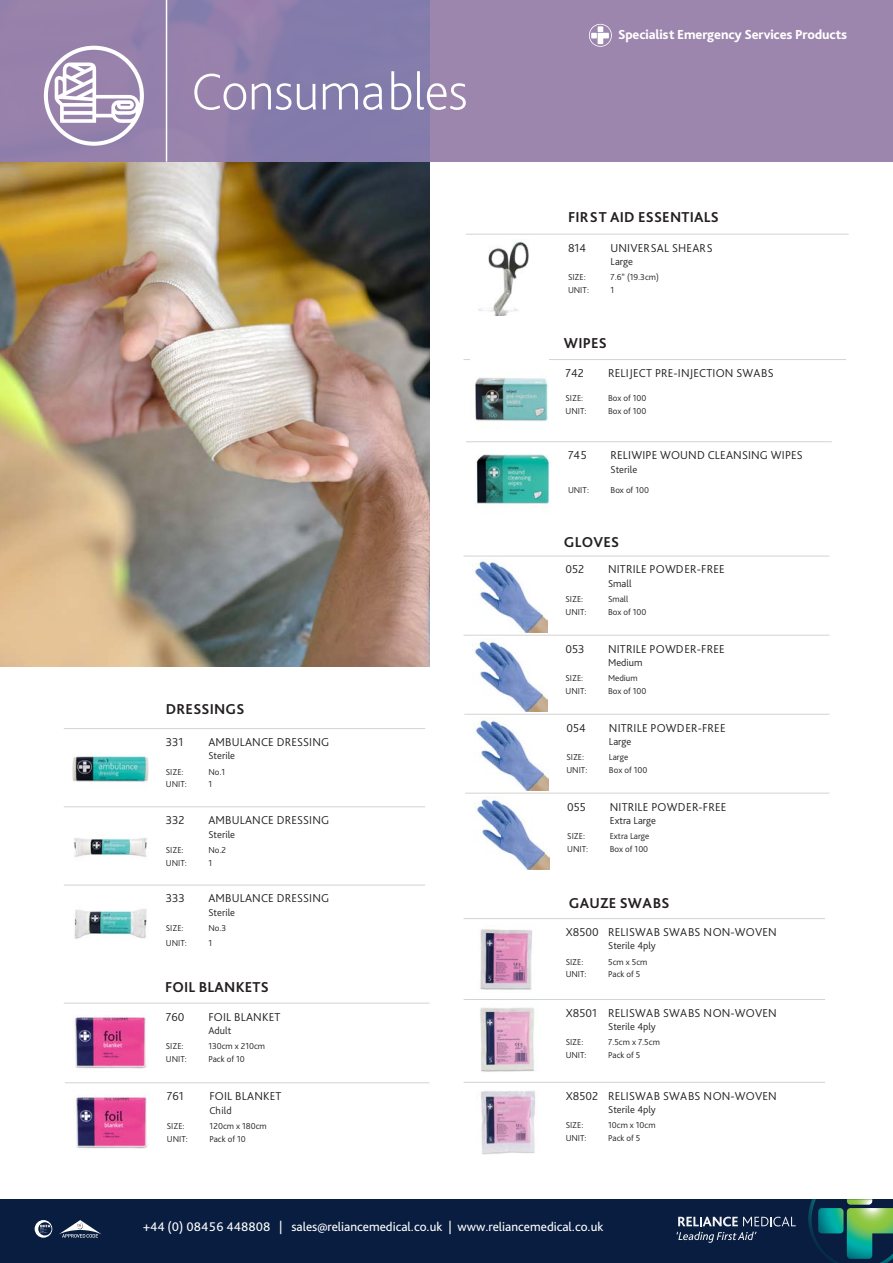
<style>
.page{position:relative;width:893px;height:1263px;background:#fff}
.page>*{position:absolute;margin:0;border:0;box-sizing:border-box;transform-origin:0 0}
.t1{font:200 54px "Bliss Pro";letter-spacing:-.01em;color:#fff}
.PL_CATEGORY{font:700 15px "Bliss Pro";letter-spacing:.015em;color:#231f20}
.t2{font:800 13.65px "Bliss Pro";letter-spacing:-.01em;color:#fff}
.t3{font:13.2px "Bliss Pro";color:#fff}
.PL_Copy{font:300 12px "Bliss Pro";letter-spacing:.015em;color:#231f20}
.PL_Sub_Copy{font:300 10.5px "Bliss Pro";color:#231f20}
.PL_Size{font:300 9px "Bliss Pro";color:#231f20}
.PL_Unit{font:300 9px "Bliss Pro";color:#231f20}
</style>
<div class="page">
<img style="left:0;top:162px;width:429px;height:505px">
<div style="left:0;top:1199px;width:893px;height:64px;background:#081d3f"></div>
<svg style="left:808px;top:1199px;width:85px;height:64px"></svg>
<svg style="left:678px;top:1217px;width:118px;height:9px"></svg>
<svg style="left:676px;top:1232px;width:80px;height:11px"></svg>
<svg style="left:59px;top:1220px;width:42px;height:17px"></svg>
<svg style="left:35px;top:1220px;width:17px;height:18px"></svg>
<svg style="left:0;top:0;width:893px;height:162px;fill:#9d86ae"></svg>
<hr style="left:166px;top:0;width:1px;height:162px;background:#fff">
<hr style="left:64px;top:728px;width:361px;height:1px;background:#d2d3d3">
<hr style="left:64px;top:806px;width:361px;height:1px;background:#d2d3d3">
<hr style="left:64px;top:885px;width:361px;height:1px;background:#d2d3d3">
<img style="left:72px;top:755px;width:77px;height:27px">
<img style="left:74px;top:838px;width:73px;height:19px">
<img style="left:74px;top:909px;width:73px;height:30px">
<hr style="left:64px;top:1003px;width:365px;height:1px;background:#d2d3d3">
<hr style="left:65px;top:1082px;width:364px;height:1px;background:#d2d3d3">
<img style="left:74px;top:1016px;width:73px;height:53px">
<img style="left:75px;top:1096px;width:73px;height:53px">
<hr style="left:466px;top:441px;width:366px;height:1px;background:#d2d3d3">
<img style="left:476px;top:454px;width:74px;height:50px">
<hr style="left:463px;top:556px;width:366px;height:1px;background:#d2d3d3">
<hr style="left:463px;top:635px;width:366px;height:1px;background:#d2d3d3">
<hr style="left:464px;top:714px;width:365px;height:1px;background:#d2d3d3">
<hr style="left:465px;top:793px;width:364px;height:1px;background:#d2d3d3">
<img style="left:474px;top:560px;width:74px;height:72px">
<img style="left:474px;top:639px;width:74px;height:72px">
<img style="left:475px;top:718px;width:74px;height:72px">
<img style="left:476px;top:797px;width:73px;height:72px">
<svg style="left:44px;top:46px;width:100px;height:100px"></svg>
<hr style="left:464px;top:918px;width:361px;height:1px;background:#d2d3d3">
<hr style="left:464px;top:999px;width:361px;height:1px;background:#d2d3d3">
<hr style="left:464px;top:1082px;width:361px;height:1px;background:#d2d3d3">
<img style="left:480px;top:929px;width:52px;height:61px">
<img style="left:480px;top:1007px;width:55px;height:65px">
<img style="left:481px;top:1091px;width:54px;height:64px">
<hr style="left:466px;top:234px;width:383px;height:1px;background:#d2d3d3">
<img style="left:478px;top:242px;width:51px;height:73px">
<hr style="left:463px;top:359px;width:383px;height:1px;background:#d2d3d3">
<img style="left:475px;top:377px;width:74px;height:45px">
<svg style="left:589px;top:24px;width:23px;height:23px"></svg>
<p class="t1" style="left:191px;top:58px;width:278px">Consumables</p>
<p class="PL_CATEGORY" style="left:166px;top:700px;width:80px">DRESSINGS</p>
<p class="PL_Copy" style="left:166px;top:734px;width:19px">331</p>
<p class="PL_Copy" style="left:208px;top:734px;width:122px">AMBULANCE DRESSING</p>
<p class="PL_Sub_Copy" style="left:208px;top:749px;width:28px">Sterile</p>
<p class="PL_Size" style="left:166px;top:766px;width:19px">SIZE:</p>
<p class="PL_Size" style="left:208px;top:766px;width:18px">No.1</p>
<p class="PL_Unit" style="left:166px;top:779px;width:22px">UNIT:</p>
<p class="PL_Unit" style="left:208px;top:779px;width:5px">1</p>
<p class="PL_Copy" style="left:166px;top:813px;width:20px">332</p>
<p class="PL_Copy" style="left:208px;top:813px;width:122px">AMBULANCE DRESSING</p>
<p class="PL_Sub_Copy" style="left:208px;top:828px;width:28px">Sterile</p>
<p class="PL_Size" style="left:166px;top:844px;width:19px">SIZE:</p>
<p class="PL_Size" style="left:208px;top:844px;width:19px">No.2</p>
<p class="PL_Unit" style="left:166px;top:857px;width:22px">UNIT:</p>
<p class="PL_Unit" style="left:208px;top:857px;width:5px">1</p>
<p class="PL_Copy" style="left:166px;top:891px;width:20px">333</p>
<p class="PL_Copy" style="left:208px;top:891px;width:122px">AMBULANCE DRESSING</p>
<p class="PL_Sub_Copy" style="left:208px;top:906px;width:28px">Sterile</p>
<p class="PL_Size" style="left:166px;top:922px;width:19px">SIZE:</p>
<p class="PL_Size" style="left:208px;top:922px;width:19px">No.3</p>
<p class="PL_Unit" style="left:166px;top:937px;width:22px">UNIT:</p>
<p class="PL_Unit" style="left:208px;top:937px;width:5px">1</p>
<p class="PL_CATEGORY" style="left:165px;top:978px;width:105px">FOIL BLANKETS</p>
<p class="PL_Copy" style="left:166px;top:1009px;width:20px">760</p>
<p class="PL_Copy" style="left:208px;top:1009px;width:74px">FOIL BLANKET</p>
<p class="PL_Sub_Copy" style="left:208px;top:1024px;width:24px">Adult</p>
<p class="PL_Size" style="left:166px;top:1040px;width:19px">SIZE:</p>
<p class="PL_Size" style="left:208px;top:1040px;width:58px">130cm x 210cm</p>
<p class="PL_Unit" style="left:166px;top:1053px;width:22px">UNIT:</p>
<p class="PL_Unit" style="left:208px;top:1053px;width:38px">Pack of 10</p>
<p class="PL_Copy" style="left:167px;top:1089px;width:18px">761</p>
<p class="PL_Copy" style="left:209px;top:1089px;width:74px">FOIL BLANKET</p>
<p class="PL_Sub_Copy" style="left:209px;top:1104px;width:24px">Child</p>
<p class="PL_Size" style="left:167px;top:1120px;width:19px">SIZE:</p>
<p class="PL_Size" style="left:209px;top:1120px;width:59px">120cm x 180cm</p>
<p class="PL_Unit" style="left:167px;top:1133px;width:22px">UNIT:</p>
<p class="PL_Unit" style="left:209px;top:1133px;width:38px">Pack of 10</p>
<p class="t2" style="left:618px;top:26px;width:230px">Specialist Emergency Services Products</p>
<p class="PL_CATEGORY" style="left:568px;top:207px;width:152px">FIRST AID ESSENTIALS</p>
<p class="PL_Copy" style="left:568px;top:240px;width:20px">814</p>
<p class="PL_Copy" style="left:610px;top:240px;width:104px">UNIVERSAL SHEARS</p>
<p class="PL_Sub_Copy" style="left:610px;top:255px;width:24px">Large</p>
<p class="PL_Size" style="left:568px;top:272px;width:19px">SIZE:</p>
<p class="PL_Size" style="left:610px;top:272px;width:50px">7.6” (19.3cm)</p>
<p class="PL_Unit" style="left:568px;top:284px;width:22px">UNIT:</p>
<p class="PL_Unit" style="left:610px;top:284px;width:5px">1</p>
<p class="PL_CATEGORY" style="left:564px;top:334px;width:44px">WIPES</p>
<p class="PL_Copy" style="left:566px;top:365px;width:20px">742</p>
<p class="PL_Copy" style="left:608px;top:365px;width:167px">RELIJECT PRE-INJECTION SWABS</p>
<p class="PL_Size" style="left:566px;top:393px;width:19px">SIZE:</p>
<p class="PL_Size" style="left:608px;top:393px;width:40px">Box of 100</p>
<p class="PL_Unit" style="left:566px;top:406px;width:22px">UNIT:</p>
<p class="PL_Unit" style="left:608px;top:406px;width:40px">Box of 100</p>
<p class="PL_Copy" style="left:568px;top:448px;width:20px">745</p>
<p class="PL_Copy" style="left:610px;top:448px;width:194px">RELIWIPE WOUND CLEANSING WIPES</p>
<p class="PL_Sub_Copy" style="left:610px;top:463px;width:28px">Sterile</p>
<p class="PL_Unit" style="left:568px;top:485px;width:22px">UNIT:</p>
<p class="PL_Unit" style="left:610px;top:485px;width:40px">Box of 100</p>
<p class="PL_CATEGORY" style="left:564px;top:533px;width:57px">GLOVES</p>
<p class="PL_Copy" style="left:566px;top:562px;width:20px">052</p>
<p class="PL_Copy" style="left:608px;top:562px;width:118px">NITRILE POWDER-FREE</p>
<p class="PL_Sub_Copy" style="left:608px;top:577px;width:25px">Small</p>
<p class="PL_Size" style="left:566px;top:593px;width:19px">SIZE:</p>
<p class="PL_Size" style="left:608px;top:593px;width:22px">Small</p>
<p class="PL_Unit" style="left:566px;top:606px;width:22px">UNIT:</p>
<p class="PL_Unit" style="left:608px;top:606px;width:40px">Box of 100</p>
<p class="PL_Copy" style="left:566px;top:641px;width:21px">053</p>
<p class="PL_Copy" style="left:608px;top:641px;width:118px">NITRILE POWDER-FREE</p>
<p class="PL_Sub_Copy" style="left:608px;top:656px;width:36px">Medium</p>
<p class="PL_Size" style="left:566px;top:672px;width:19px">SIZE:</p>
<p class="PL_Size" style="left:608px;top:672px;width:31px">Medium</p>
<p class="PL_Unit" style="left:566px;top:685px;width:22px">UNIT:</p>
<p class="PL_Unit" style="left:608px;top:685px;width:40px">Box of 100</p>
<p class="PL_Copy" style="left:566px;top:720px;width:21px">054</p>
<p class="PL_Copy" style="left:609px;top:720px;width:118px">NITRILE POWDER-FREE</p>
<p class="PL_Sub_Copy" style="left:609px;top:735px;width:24px">Large</p>
<p class="PL_Size" style="left:566px;top:752px;width:19px">SIZE:</p>
<p class="PL_Size" style="left:609px;top:752px;width:21px">Large</p>
<p class="PL_Unit" style="left:566px;top:764px;width:22px">UNIT:</p>
<p class="PL_Unit" style="left:609px;top:764px;width:40px">Box of 100</p>
<p class="PL_Copy" style="left:567px;top:799px;width:20px">055</p>
<p class="PL_Copy" style="left:610px;top:799px;width:118px">NITRILE POWDER-FREE</p>
<p class="PL_Sub_Copy" style="left:610px;top:814px;width:48px">Extra Large</p>
<p class="PL_Size" style="left:567px;top:830px;width:19px">SIZE:</p>
<p class="PL_Size" style="left:610px;top:830px;width:41px">Extra Large</p>
<p class="PL_Unit" style="left:567px;top:843px;width:22px">UNIT:</p>
<p class="PL_Unit" style="left:610px;top:843px;width:40px">Box of 100</p>
<p class="PL_CATEGORY" style="left:569px;top:894px;width:102px">GAUZE SWABS</p>
<p class="PL_Copy" style="left:566px;top:924px;width:213px">X8500 RELISWAB SWABS NON-WOVEN</p>
<p class="PL_Sub_Copy" style="left:608px;top:939px;width:49px">Sterile 4ply</p>
<p class="PL_Size" style="left:566px;top:956px;width:19px">SIZE:</p>
<p class="PL_Size" style="left:608px;top:956px;width:41px">5cm x 5cm</p>
<p class="PL_Unit" style="left:566px;top:969px;width:22px">UNIT:</p>
<p class="PL_Unit" style="left:608px;top:969px;width:34px">Pack of 5</p>
<p class="PL_Copy" style="left:566px;top:1005px;width:213px">X8501 RELISWAB SWABS NON-WOVEN</p>
<p class="PL_Sub_Copy" style="left:608px;top:1020px;width:49px">Sterile 4ply</p>
<p class="PL_Size" style="left:566px;top:1037px;width:19px">SIZE:</p>
<p class="PL_Size" style="left:608px;top:1037px;width:53px">7.5cm x 7.5cm</p>
<p class="PL_Unit" style="left:566px;top:1050px;width:22px">UNIT:</p>
<p class="PL_Unit" style="left:608px;top:1050px;width:34px">Pack of 5</p>
<p class="PL_Copy" style="left:566px;top:1088px;width:213px">X8502 RELISWAB SWABS NON-WOVEN</p>
<p class="PL_Sub_Copy" style="left:608px;top:1103px;width:49px">Sterile 4ply</p>
<p class="PL_Size" style="left:566px;top:1120px;width:19px">SIZE:</p>
<p class="PL_Size" style="left:608px;top:1120px;width:49px">10cm x 10cm</p>
<p class="PL_Unit" style="left:566px;top:1132px;width:22px">UNIT:</p>
<p class="PL_Unit" style="left:608px;top:1132px;width:34px">Pack of 5</p>
<p class="t3" style="left:143px;top:1218px;width:462px">+44 (0) 08456 448808 | sales@reliancemedical.co.uk | www.reliancemedical.co.uk</p>
</div>
